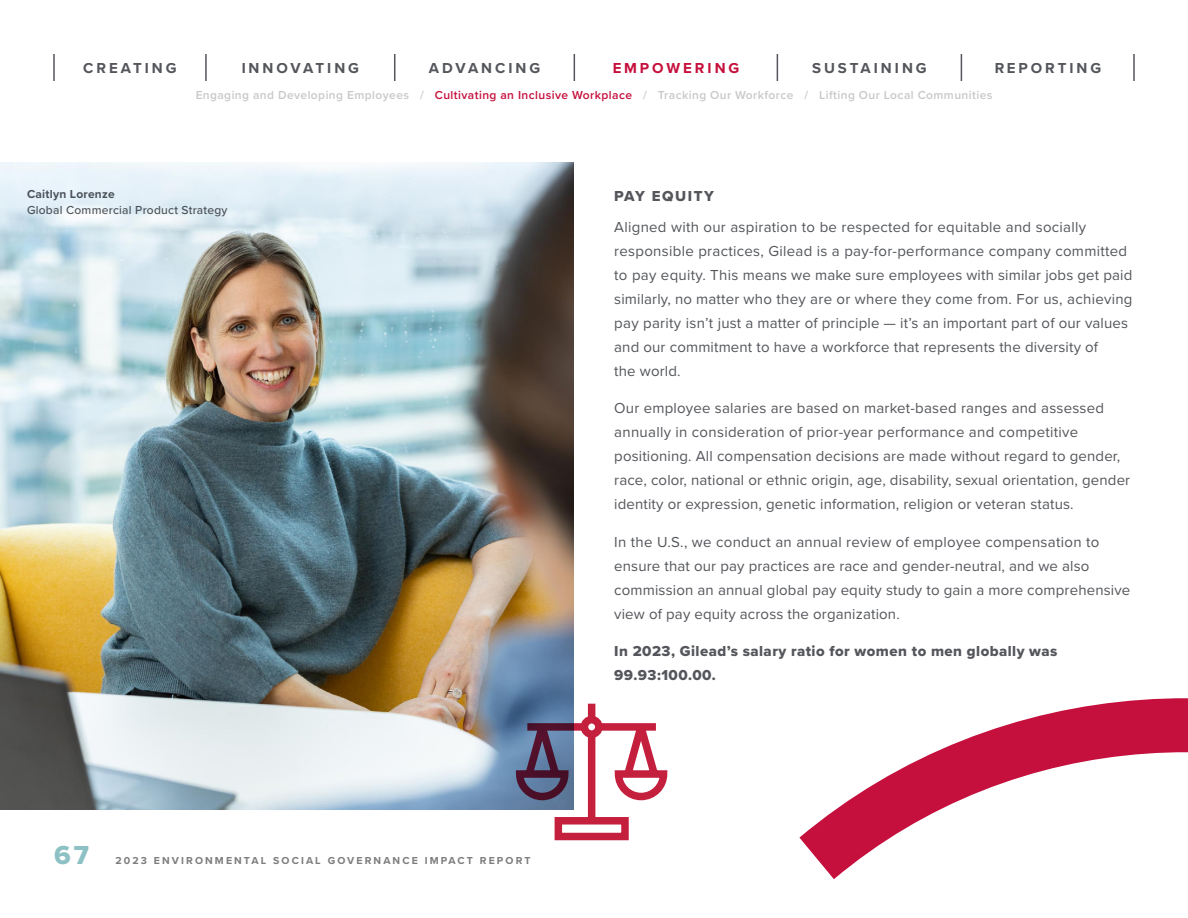
<style>
.page{position:relative;width:1188px;height:918px;background:#fff}
.page>*{position:absolute;margin:0;border:0;box-sizing:border-box;transform-origin:0 0}
.t1{font:27px "Proxima Nova Extrabld";color:#8dc1c5}
.Body_Copy{font:15px/24px "Proxima Nova";letter-spacing:.01em;color:#54565b}
.Body_Copy-2{font:15px/24px "Proxima Nova Extrabld";letter-spacing:.03em;color:#54565b}
.t2{font:700 15px "Proxima Nova";letter-spacing:.2em;color:#54565b}
.t3{font:700 15px "Proxima Nova";letter-spacing:.2em;color:#c50f3c}
.Subhead{font:15px "Proxima Nova Extrabld";letter-spacing:.1em;color:#54565b}
.t4{font:600 12px "Proxima Nova";letter-spacing:.035em;color:#c6cac6}
.t5{font:500 12px "Proxima Nova";letter-spacing:.02em;color:#54565b}
.t6{font:700 12px "Proxima Nova";letter-spacing:.02em;color:#54565b}
.t7{font:700 10.5px "Proxima Nova";letter-spacing:.2em;color:#7d7d7d}
.s1{color:#c50f3c}
</style>
<div class="page">
<hr style="left:53px;top:54px;width:2px;height:27px;background:#54565b">
<hr style="left:205px;top:54px;width:2px;height:27px;background:#54565b">
<svg style="left:394px;top:54px;width:1px;height:27px"></svg>
<svg style="left:574px;top:54px;width:1px;height:27px"></svg>
<svg style="left:777px;top:54px;width:1px;height:27px"></svg>
<svg style="left:961px;top:54px;width:1px;height:27px"></svg>
<hr style="left:1133px;top:54px;width:2px;height:27px;background:#54565b">
<img style="left:0;top:162px;width:574px;height:648px">
<div style="left:4px;top:166px;width:245px;height:73px;background:#fff;opacity:.75"></div>
<svg style="left:799px;top:698px;width:389px;height:181px"></svg>
<svg style="left:514px;top:702px;width:154px;height:139px"></svg>
<p class="t2" style="left:83px;top:57px;width:95px">CREATING</p>
<p class="t2" style="left:242px;top:57px;width:119px">INNOVATING</p>
<p class="t2" style="left:429px;top:57px;width:113px">ADVANCING</p>
<p class="t3" style="left:612px;top:57px;width:129px">EMPOWERING</p>
<p class="t2" style="left:812px;top:57px;width:116px">SUSTAINING</p>
<p class="t2" style="left:994px;top:57px;width:109px">REPORTING</p>
<p class="t4" style="left:196px;top:86px;width:798px">Engaging and Developing Employees / <span class="s1">Cultivating an Inclusive Workplace</span> / Tracking Our Workforce / Lifting Our Local Communities</p>
<p class="t6" style="left:27px;top:186px;width:89px">Caitlyn Lorenze</p>
<p class="t5" style="left:27px;top:201px;width:202px">Global Commercial Product Strategy</p>
<h1 class="t1" style="left:54px;top:835px;width:37px">67</h1>
<p class="t7" style="left:116px;top:853px;width:417px">2023 ENVIRONMENTAL SOCIAL GOVERNANCE IMPACT REPORT</p>
<p class="Subhead" style="left:614px;top:185px;width:101px">PAY EQUITY</p>
<p class="Body_Copy" style="left:614px;top:214px;width:520px">Aligned with our aspiration to be respected for equitable and socially responsible practices, Gilead is a pay-for-performance company committed to pay equity. This means we make sure employees with similar jobs get paid similarly, no matter who they are or where they come from. For us, achieving pay parity isn’t just a matter of principle — it’s an important part of our values and our commitment to have a workforce that represents the diversity of<br>the world.</p>
<p class="Body_Copy" style="left:614px;top:395px;width:518px">Our employee salaries are based on market-based ranges and assessed annually in consideration of prior-year performance and competitive positioning. All compensation decisions are made without regard to gender, race, color, national or ethnic origin, age, disability, sexual orientation, gender identity or expression, genetic information, religion or veteran status.</p>
<p class="Body_Copy" style="left:614px;top:529px;width:518px">In the U.S., we conduct an annual review of employee compensation to ensure that our pay practices are race and gender-neutral, and we also commission an annual global pay equity study to gain a more comprehensive view of pay equity across the organization.</p>
<p class="Body_Copy-2" style="left:614px;top:639px;width:445px">In 2023, Gilead’s salary ratio for women to men globally was<br>99.93:100.00.</p>
</div>
